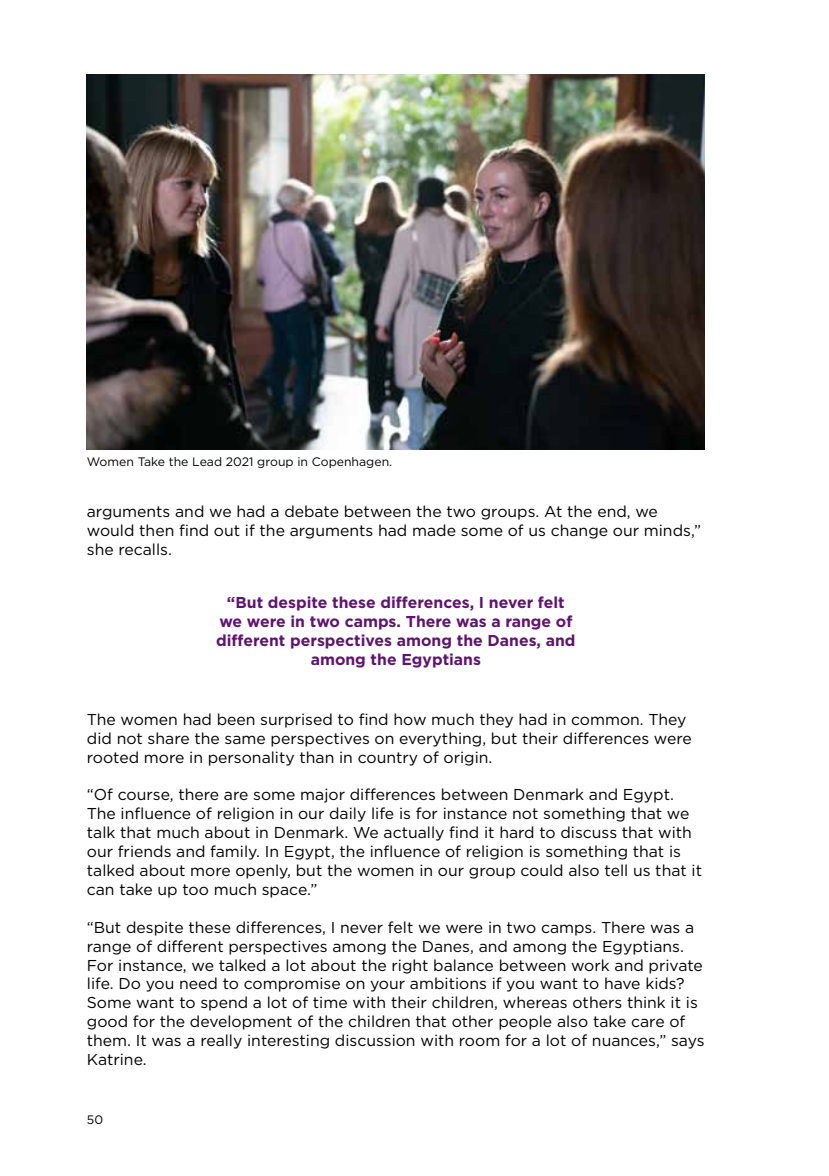
<style>
.page{position:relative;width:829px;height:1176px;background:#fff}
.page>*{position:absolute;margin:0;border:0;box-sizing:border-box;transform-origin:0 0}
.t1{font:15.75px/18.9px "Gotham";color:#000}
.t2{font:700 15.75px/18.9px "Gotham";color:#5f146d;text-align:center}
.t3{font:12.25px "Gotham";color:#000}
</style>
<div class="page">
<img style="left:87px;top:74px;width:617px;height:376px">
<p class="t3" style="left:87px;top:454px;width:307px">Women Take the Lead 2021 group in Copenhagen.</p>
<p class="t1" style="left:87px;top:501px;width:615px">arguments and we had a debate between the two groups. At the end, we would then find out if the arguments had made some of us change our minds,” she recalls.</p>
<p class="t2" style="left:216px;top:593px;width:361px">“But despite these differences, I never felt we were in two camps. There was a range of different perspectives among the Danes, and among the Egyptians</p>
<p class="t1" style="left:87px;top:709px;width:606px">The women had been surprised to find how much they had in common. They did not share the same perspectives on everything, but their differences were rooted more in personality than in country of origin.</p>
<p class="t1" style="left:87px;top:785px;width:616px">“Of course, there are some major differences between Denmark and Egypt.<br>The influence of religion in our daily life is for instance not something that we talk that much about in Denmark. We actually find it hard to discuss that with our friends and family. In Egypt, the influence of religion is something that is talked about more openly, but the women in our group could also tell us that it can take up too much space.”</p>
<p class="t1" style="left:87px;top:917px;width:619px">“But despite these differences, I never felt we were in two camps. There was a range of different perspectives among the Danes, and among the Egyptians.<br>For instance, we talked a lot about the right balance between work and private life. Do you need to compromise on your ambitions if you want to have kids?<br>Some want to spend a lot of time with their children, whereas others think it is good for the development of the children that other people also take care of them. It was a really interesting discussion with room for a lot of nuances,” says Katrine.</p>
<p class="t3" style="left:87px;top:1113px;width:18px">50</p>
</div>
